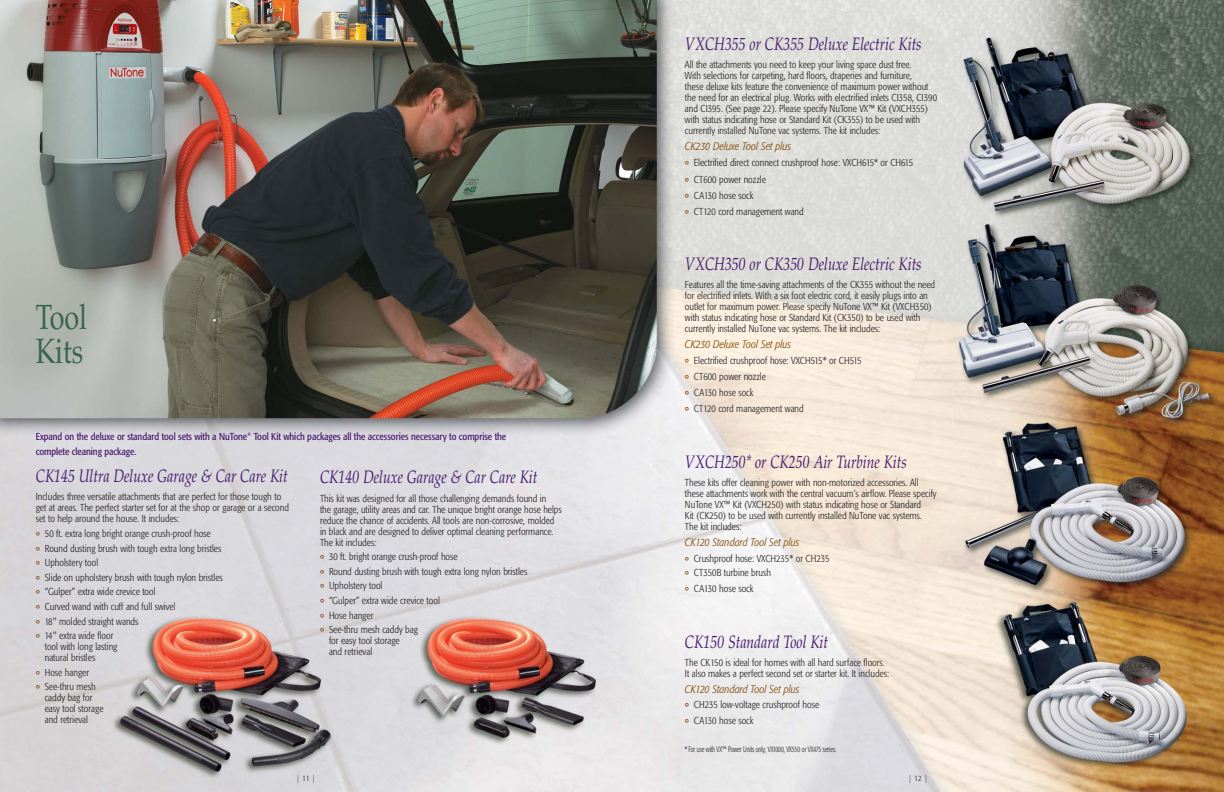
<style>
.page{position:relative;width:1224px;height:792px;background:#fff}
.page>*{position:absolute;margin:0;border:0;box-sizing:border-box;transform-origin:0 0}
.t1{font:35px/34px "Palatino";color:#386351;scale:.77 1}
.t2{font:italic 18px "Palatino";color:#45166b;scale:.77 1}
.t3{font:italic 300 condensed 11px "Formata";color:#7e4300}
.t4{font:300 condensed 10px/11px "Formata";color:#231f20}
.t5{font:condensed 10px/15px "Formata";letter-spacing:-.005em;color:#45166b}
.t6{font:300 condensed 8px "Formata";letter-spacing:-.01em;color:#231f20;scale:.8 1}
.t7{font:300 condensed 8px "Formata";color:#386351}
.s1{font-size:12px;color:#7e4300}
.s2{font-weight:400;color:#45166b}
.s3{color:#231f20}
</style>
<div class="page">
<img style="left:0;top:0;width:1224px;height:792px">
<h1 class="t1" style="left:36px;top:304px;width:68px">Tool<br>Kits</h1>
<p class="t5" style="left:36px;top:429px;width:472px">Expand on the deluxe or standard tool sets with a NuTone<sup>®</sup> Tool Kit which packages all the accessories necessary to comprise the complete cleaning package.</p>
<h2 class="t2" style="left:36px;top:469px;width:329px">CK145 Ultra Deluxe Garage &amp; Car Care Kit</h2>
<p class="t4" style="left:36px;top:492px;width:255px">Includes three versatile attachments that are perfect for those tough to get at areas. The perfect starter set for at the shop or garage or a second set to help around the house. It includes:</p>
<p class="t4" style="left:36px;top:527px;width:189px;line-height:14.6px"><span class="s1">°</span> 50 ft. extra long bright orange crush-proof hose<br><span class="s1">°</span> Round dusting brush with tough extra long bristles <span class="s1">°</span> Upholstery tool<br><span class="s1">°</span> Slide on upholstery brush with tough nylon bristles <span class="s1">°</span> “Gulper” extra wide crevice tool<br><span class="s1">°</span> Curved wand with cuff and full swivel<br><span class="s1">°</span> 18" molded straight wands<br><span class="s1">°</span> 14" extra wide floor</p>
<p class="t4" style="left:45px;top:642px;width:74px">tool with long lasting natural bristles</p>
<p class="t4" style="left:36px;top:666px;width:61px;line-height:14.6px"><span class="s1">°</span> Hose hanger <span class="s1">°</span> See-thru mesh</p>
<p class="t4" style="left:45px;top:693px;width:60px">caddy bag for easy tool storage and retrieval</p>
<h2 class="t2" style="left:320px;top:470px;width:284px">CK140 Deluxe Garage &amp; Car Care Kit</h2>
<p class="t4" style="left:320px;top:493px;width:243px">This kit was designed for all those challenging demands found in<br>the garage, utility areas and car. The unique bright orange hose helps reduce the chance of accidents. All tools are non-corrosive, molded in black and are designed to deliver optimal cleaning performance.<br>The kit includes:</p>
<p class="t4" style="left:320px;top:550px;width:209px;line-height:14.6px"><span class="s1">°</span> 30 ft. bright orange crush-proof hose<br><span class="s1">°</span> Round dusting brush with tough extra long nylon bristles <span class="s1">°</span> Upholstery tool<br><span class="s1">°</span> “Gulper” extra wide crevice tool<br><span class="s1">°</span> Hose hanger<br><span class="s1">°</span> See-thru mesh caddy bag</p>
<p class="t4" style="left:329px;top:636px;width:72px">for easy tool storage and retrieval</p>
<h2 class="t2" style="left:685px;top:37px;width:309px">VXCH355 or CK355 Deluxe Electric Kits</h2>
<p class="t4" style="left:685px;top:60px;width:254px">All the attachments you need to keep your living space dust free.<br>With selections for carpeting, hard floors, draperies and furniture,<br>these deluxe kits feature the convenience of maximum power without the need for an electrical plug. Works with electrified inlets CI358, CI390 and CI395. (See page 22). Please specify NuTone VX™ Kit (VXCH355) with status indicating hose or Standard Kit (CK355) to be used with currently installed NuTone vac systems. The kit includes:</p>
<p class="t3" style="left:685px;top:142px;width:108px">CK230 Deluxe Tool Set plus</p>
<p class="t4" style="left:685px;top:156px;width:230px;line-height:16px"><span class="s1">°</span> Electrified direct connect crushproof hose: VXCH615* or CH615 <span class="s1">°</span> CT600 power nozzle<br><span class="s1">°</span> CA130 hose sock<br><span class="s1">°</span> CT120 cord management wand</p>
<h2 class="t2" style="left:685px;top:257px;width:309px">VXCH350 or CK350 Deluxe Electric Kits</h2>
<p class="t4" style="left:685px;top:280px;width:252px">Features all the time-saving attachments of the CK355 without the need for electrified inlets. With a six foot electric cord, it easily plugs into an outlet for maximum power. Please specify NuTone VX™ Kit (VXCH350) with status indicating hose or Standard Kit (CK350) to be used with currently installed NuTone vac systems. The kit includes:</p>
<p class="t3" style="left:685px;top:340px;width:108px">CK230 Deluxe Tool Set plus</p>
<p class="t4" style="left:685px;top:353px;width:178px;line-height:16px"><span class="s1">°</span> Electrified crushproof hose: VXCH515* or CH515 <span class="s1">°</span> CT600 power nozzle<br><span class="s1">°</span> CA130 hose sock<br><span class="s1">°</span> CT120 cord management wand</p>
<h2 class="t2" style="left:685px;top:454px;width:290px">VXCH250* or CK250 Air Turbine Kits</h2>
<p class="t4" style="left:685px;top:477px;width:253px">These kits offer cleaning power with non-motorized accessories. All these attachments work with the central vacuum’s airflow. Please specify NuTone VX™ Kit (VXCH250) with status indicating hose or Standard<br>Kit (CK250) to be used with currently installed NuTone vac systems.<br>The kit includes:</p>
<p class="t3" style="left:685px;top:537px;width:116px">CK120 Standard Tool Set plus</p>
<p class="t4" style="left:685px;top:552px;width:146px;line-height:14.6px"><span class="s1">°</span> Crushproof hose: VXCH235* or CH235 <span class="s1">°</span> CT350B turbine brush</p>
<p class="t4" style="left:685px;top:584px;width:70px"><span class="s1">°</span> CA130 hose sock</p>
<h2 class="t2" style="left:685px;top:635px;width:187px">CK150 Standard Tool Kit</h2>
<p class="t4" style="left:685px;top:658px;width:206px">The CK150 is ideal for homes with all hard surface floors.<br>It also makes a perfect second set or starter kit. It includes:</p>
<p class="t3" style="left:685px;top:685px;width:116px">CK120 Standard Tool Set plus</p>
<p class="t4" style="left:685px;top:697px;width:136px;line-height:16px"><span class="s1">°</span> CH235 low-voltage crushproof hose <span class="s1">°</span> CA130 hose sock</p>
<p class="t6" style="left:685px;top:745px;width:191px"><span class="s2">*</span>For use with VX™ Power Units only; VX1000, VX550 or VX475 series.</p>
<p class="t7" style="left:297px;top:775px;width:19px">|<span class="s3">11</span>|</p>
<p class="t7" style="left:909px;top:775px;width:19px">|<span class="s3">12</span>|</p>
</div>
